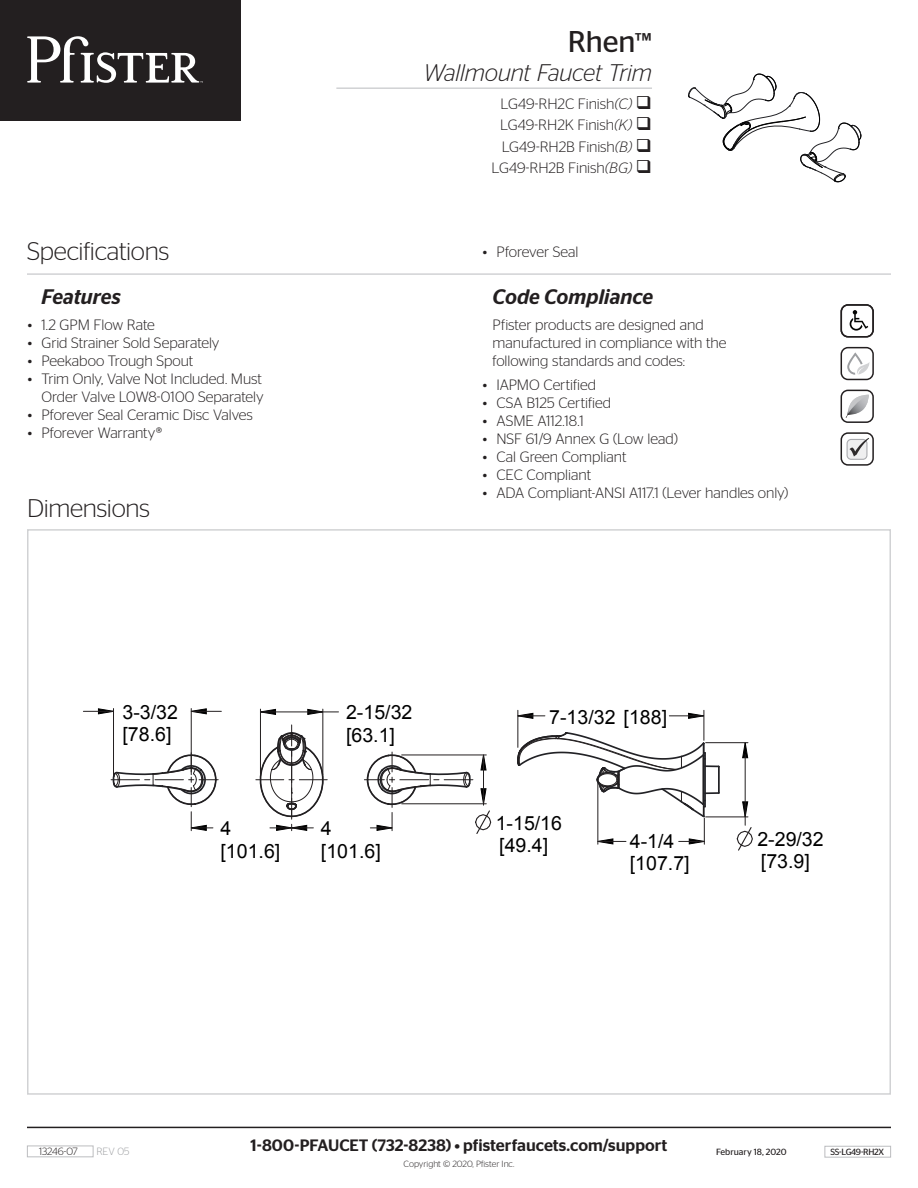
<style>
.page{position:relative;width:918px;height:1188px;background:#fff}
.page>*{position:absolute;margin:0;border:0;box-sizing:border-box;transform-origin:0 0}
.t1{font:30px "Stag Sans";color:#231f20}
.t2{font:300 25.5px "Stag Sans";letter-spacing:-.015em;color:#231f20}
.t3{font:italic 300 24px "Stag Sans";letter-spacing:-.01em;color:#231f20}
.t4{font:italic 500 21px "Stag Sans";color:#231f20}
.t5{font:19.65px/22.6px "Arial";color:#000}
.t6{font:500 16.5px "Stag Sans";letter-spacing:.005em;color:#231f20}
.t7{font:300 15px/18px "Stag Sans";letter-spacing:-.005em;color:#231f20;text-align:right}
.t8{font:300 10.5px "Stag Sans";letter-spacing:-.005em;color:#231f20}
.t9{font:300 10.5px "Stag Sans";color:#9d9fa2}
.t10{font:300 9px "Stag Sans";color:#231f20}
.t11{font:9px "Stag Sans";letter-spacing:-.01em;color:#231f20}
.t12{font:9px "Stag Sans";letter-spacing:-.045em;color:#231f20}
.s1{font-size:27px}
.s2{font-style:italic}
</style>
<div class="page">
<div style="left:0;top:0;width:241px;height:121px;background:#231f20"></div>
<svg style="left:27px;top:36px;width:176px;height:47px"></svg>
<hr style="left:27px;top:1127px;width:864px;height:1px;background:#231f20">
<hr style="left:27px;top:273px;width:864px;height:2px;background:#d1d2d4">
<hr style="left:336px;top:87px;width:316px;height:2px;background:#d1d2d4">
<svg style="left:688px;top:73px;width:174px;height:109px"></svg>
<svg style="left:841px;top:304px;width:33px;height:34px"></svg>
<svg style="left:841px;top:432px;width:33px;height:34px"></svg>
<svg style="left:841px;top:390px;width:33px;height:33px"></svg>
<svg style="left:841px;top:347px;width:33px;height:33px"></svg>
<svg style="left:261px;top:709px;width:15px;height:5px"></svg>
<svg style="left:308px;top:709px;width:15px;height:5px"></svg>
<svg style="left:98px;top:709px;width:15px;height:5px"></svg>
<svg style="left:192px;top:709px;width:14px;height:5px"></svg>
<hr style="left:113px;top:709px;width:1px;height:66px;background:#231f20">
<hr style="left:191px;top:709px;width:1px;height:66px;background:#231f20">
<hr style="left:260px;top:709px;width:1px;height:66px;background:#231f20">
<hr style="left:323px;top:709px;width:1px;height:66px;background:#231f20">
<hr style="left:260px;top:712px;width:79px;height:1px;background:#231f20">
<hr style="left:191px;top:711px;width:30px;height:1px;background:#231f20">
<hr style="left:83px;top:711px;width:31px;height:1px;background:#231f20">
<svg style="left:256px;top:725px;width:71px;height:106px"></svg>
<svg style="left:111px;top:753px;width:107px;height:78px"></svg>
<svg style="left:364px;top:752px;width:128px;height:82px"></svg>
<svg style="left:736px;top:827px;width:17px;height:24px"></svg>
<svg style="left:743px;top:743px;width:5px;height:15px"></svg>
<svg style="left:743px;top:802px;width:5px;height:15px"></svg>
<hr style="left:706px;top:742px;width:42px;height:1px;background:#231f20">
<hr style="left:706px;top:817px;width:42px;height:1px;background:#231f20">
<hr style="left:518px;top:710px;width:1px;height:37px;background:#231f20">
<hr style="left:704px;top:710px;width:1px;height:30px;background:#231f20">
<svg style="left:689px;top:713px;width:15px;height:5px"></svg>
<hr style="left:669px;top:716px;width:35px;height:1px;background:#231f20">
<svg style="left:518px;top:713px;width:27px;height:5px"></svg>
<hr style="left:745px;top:755px;width:1px;height:70px;background:#231f20">
<svg style="left:517px;top:731px;width:204px;height:113px"></svg>
<div style="left:825px;top:1146px;width:66px;height:12px;border:1px solid #bcbdc0"></div>
<div style="left:27px;top:1146px;width:66px;height:11px;border:1px solid #bcbdc0"></div>
<p class="t1" style="left:568px;top:25px;width:86px">Rhen<span class="s1">™</span></p>
<p class="t3" style="left:423px;top:59px;width:230px">Wallmount Faucet Trim</p>
<p class="t7" style="left:501px;top:94px;width:153px">LG49-RH2C Finish<span class="s2">(C)</span> ❑</p>
<p class="t7" style="left:500px;top:116px;width:153px">LG49-RH2K Finish<span class="s2">(K)</span> ❑</p>
<p class="t7" style="left:502px;top:137px;width:152px">LG49-RH2B Finish<span class="s2">(B)</span> ❑</p>
<p class="t7" style="left:492px;top:159px;width:162px">LG49-RH2B Finish<span class="s2">(BG)</span> ❑</p>
<p class="t2" style="left:27px;top:237px;width:144px">Specifications</p>
<p class="t4" style="left:42px;top:285px;width:81px">Features</p>
<p class="t4" style="left:493px;top:285px;width:162px">Code Compliance</p>
<p class="t7" style="left:483px;top:243px;width:97px">• Pforever Seal</p>
<p class="t7" style="left:28px;top:316px;width:128px">• 1.2 GPM Flow Rate</p>
<p class="t7" style="left:28px;top:334px;width:193px">• Grid Strainer Sold Separately</p>
<p class="t7" style="left:28px;top:352px;width:167px">• Peekaboo Trough Spout</p>
<p class="t7" style="left:28px;top:370px;width:237px">• Trim Only, Valve Not Included. Must<br>Order Valve L0W8-0100 Separately</p>
<p class="t7" style="left:28px;top:406px;width:227px">• Pforever Seal Ceramic Disc Valves</p>
<p class="t7" style="left:28px;top:424px;width:136px">• Pforever Warranty®</p>
<p class="t2" style="left:27px;top:494px;width:125px">Dimensions</p>
<p class="t7" style="left:493px;top:316px;width:235px;text-align:left">Pfister products are designed and manufactured in compliance with the following standards and codes:</p>
<p class="t7" style="left:483px;top:376px;width:115px">• IAPMO Certified</p>
<p class="t7" style="left:483px;top:394px;width:130px">• CSA B125 Certified</p>
<p class="t7" style="left:483px;top:412px;width:102px">• ASME A112.18.1</p>
<p class="t7" style="left:483px;top:430px;width:196px">• NSF 61/9 Annex G (Low lead)</p>
<p class="t7" style="left:483px;top:448px;width:145px">• Cal Green Compliant</p>
<p class="t7" style="left:483px;top:466px;width:110px">• CEC Compliant</p>
<p class="t7" style="left:483px;top:484px;width:307px">• ADA Compliant-ANSI A117.1 (Lever handles only)</p>
<p class="t5" style="left:123px;top:701px;width:57px">3-3/32 [78.6]</p>
<p class="t5" style="left:346px;top:701px;width:68px">2-15/32 [63.1]</p>
<p class="t5" style="left:220px;top:817px;width:61px">44 [101.6]</p>
<p class="t5" style="left:321px;top:817px;width:61px">4 [101.6]</p>
<p class="t5" style="left:236px;top:840px;width:61px">[101.6]</p>
<p class="t5" style="left:549px;top:706px;width:120px">7-13/32 [188]</p>
<p class="t5" style="left:496px;top:812px;width:68px;line-height:21.9px">1-15/16 [49.4]</p>
<p class="t5" style="left:630px;top:830px;width:61px">4-1/4 [107.7]</p>
<p class="t5" style="left:715px;top:828px;width:110px">4-1/42-29/32</p>
<p class="t5" style="left:761px;top:850px;width:50px">[73.9]</p>
<p class="t8" style="left:39px;top:1146px;width:40px">13246-07</p>
<p class="t9" style="left:96px;top:1146px;width:35px">REV 05</p>
<p class="t6" style="left:251px;top:1136px;width:418px">1-800-PFAUCET (732-8238) • pfisterfaucets.com/support</p>
<p class="t10" style="left:404px;top:1159px;width:112px">Copyright © 2020, Pfister Inc.</p>
<p class="t11" style="left:716px;top:1147px;width:72px">February 18, 2020</p>
<p class="t12" style="left:831px;top:1147px;width:55px">SS-LG49-RH2X</p>
</div>
